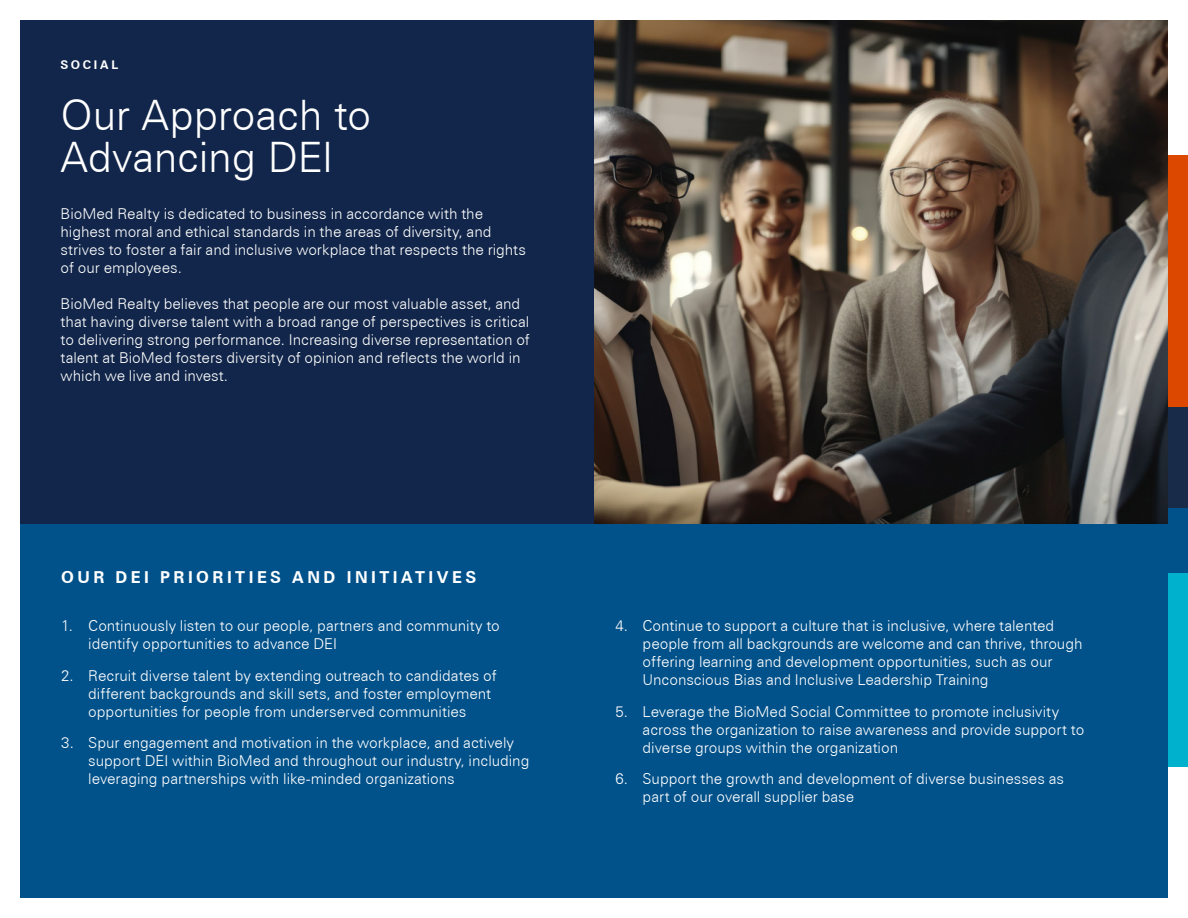
<style>
.page{position:relative;width:1188px;height:918px;background:#fff}
.page>*{position:absolute;margin:0;border:0;box-sizing:border-box;transform-origin:0 0}
.Cover_Location{font:300 42px/42px "Zurich BT";letter-spacing:-.005em;color:#fff}
.CAPS_SMALL_Cover{font:700 16.5px "Zurich BT";letter-spacing:.21em;color:#fff}
.Text_18pt_Gray{font:300 15px/18px "Zurich BT";color:#fff}
.CAPS_SMALL_Cover-2{font:700 12px "Zurich BT";letter-spacing:.225em;color:#fff}
</style>
<div class="page">
<div style="left:1168px;top:155px;width:20px;height:393px;background:#dd4800"></div>
<div style="left:1168px;top:408px;width:20px;height:140px;background:#182b49"></div>
<div style="left:1168px;top:508px;width:20px;height:79px;background:#01518a"></div>
<div style="left:1168px;top:573px;width:20px;height:194px;background:#00b1cd"></div>
<div style="left:20px;top:501px;width:1148px;height:397px;background:#01518a"></div>
<div style="left:21px;top:20px;width:1146px;height:504px;background:#11264a"></div>
<img style="left:594px;top:20px;width:574px;height:504px">
<p class="CAPS_SMALL_Cover-2" style="left:60px;top:58px;width:59px">SOCIAL</p>
<p class="Cover_Location" style="left:60px;top:94px;width:312px">Our Approach to<br>Advancing DEI</p>
<p class="Text_18pt_Gray" style="left:61px;top:205px;width:467px">BioMed Realty is dedicated to business in accordance with the highest moral and ethical standards in the areas of diversity, and strives to foster a fair and inclusive workplace that respects the rights of our employees.</p>
<p class="Text_18pt_Gray" style="left:61px;top:295px;width:471px">BioMed Realty believes that people are our most valuable asset, and that having diverse talent with a broad range of perspectives is critical to delivering strong performance. Increasing diverse representation of talent at BioMed fosters diversity of opinion and reflects the world in which we live and invest.</p>
<p class="CAPS_SMALL_Cover" style="left:61px;top:567px;width:416px">OUR DEI PRIORITIES AND INITIATIVES</p>
<p class="Text_18pt_Gray" style="left:88px;top:617px;width:413px;text-indent:-27px">1. Continuously listen to our people, partners and community to identify opportunities to advance DEI</p>
<p class="Text_18pt_Gray" style="left:88px;top:666px;width:410px;text-indent:-27px">2. Recruit diverse talent by extending outreach to candidates of different backgrounds and skill sets, and foster employment opportunities for people from underserved communities</p>
<p class="Text_18pt_Gray" style="left:88px;top:734px;width:443px;text-indent:-27px">3. Spur engagement and motivation in the workplace, and actively support DEI within BioMed and throughout our industry, including leveraging partnerships with like-minded organizations</p>
<p class="Text_18pt_Gray" style="left:643px;top:617px;width:441px;text-indent:-27px">4. Continue to support a culture that is inclusive, where talented people from all backgrounds are welcome and can thrive, through offering learning and development opportunities, such as our Unconscious Bias and Inclusive Leadership Training</p>
<p class="Text_18pt_Gray" style="left:643px;top:702px;width:443px;text-indent:-27px">5. Leverage the BioMed Social Committee to promote inclusivity across the organization to raise awareness and provide support to diverse groups within the organization</p>
<p class="Text_18pt_Gray" style="left:643px;top:770px;width:423px;text-indent:-27px">6. Support the growth and development of diverse businesses as part of our overall supplier base</p>
</div>
